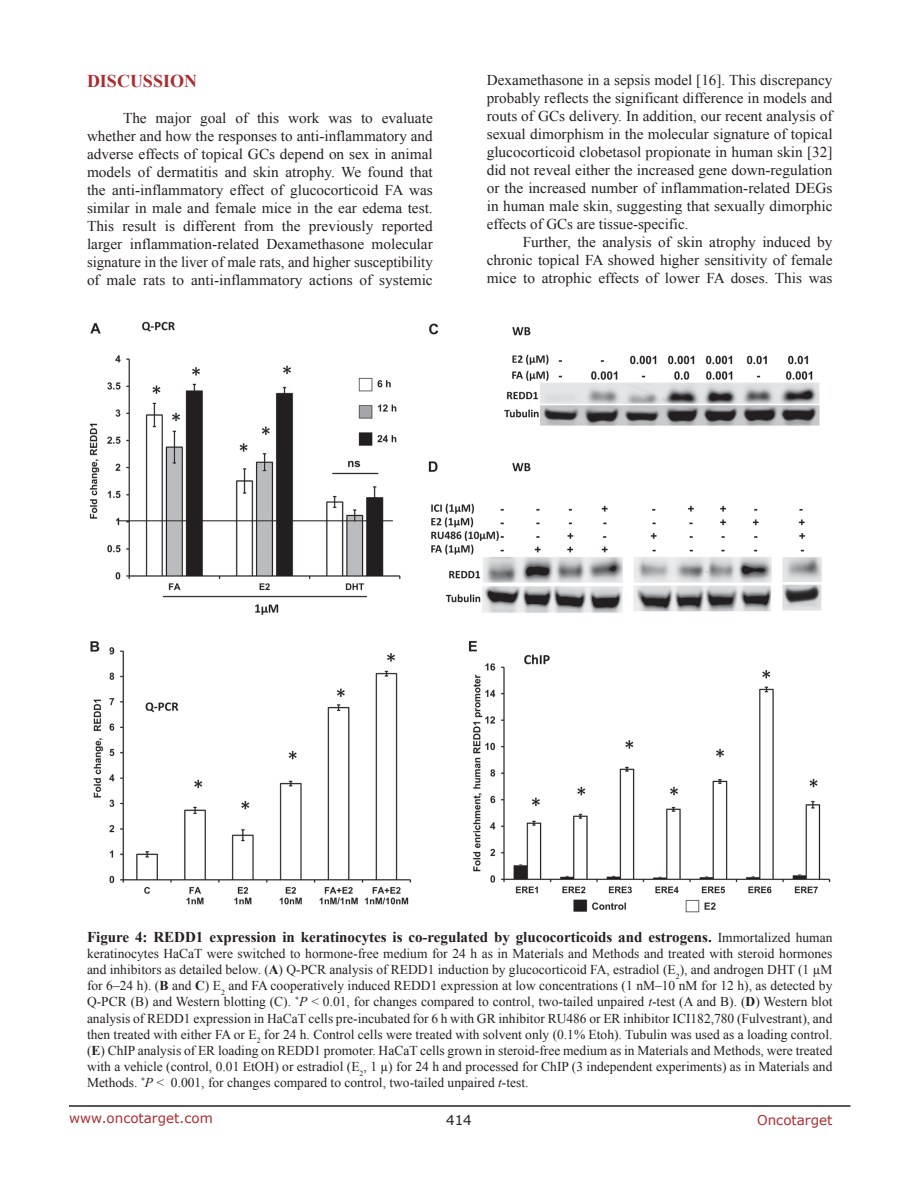
<style>
.page{position:relative;width:918px;height:1188px;background:#fff}
.page>*{position:absolute;margin:0;border:0;box-sizing:border-box;transform-origin:0 0}
.Heading{font:700 18px "Times New Roman";color:#ac2b31}
.BodyText{font:15px/18px "Times New Roman";color:#231f20;text-align:justify}
.FigureText{font:700 15px "Times New Roman";color:#231f20}
.FigureText-2{font:13.5px/16.2px "Times New Roman";color:#231f20;text-align:justify}
.t1{font:13.5px "Verdana";color:#ac2b31}
.t2{font:13.5px "Verdana";color:#231f20}
.s1{font-weight:400;font-size:13.5px}
.s2{font-weight:700}
.s3{font-style:italic}
</style>
<div class="page">
<hr style="left:69px;top:1105px;width:781px;height:2px;background:#231f20">
<img style="left:89px;top:321px;width:742px;height:592px">
<p class="Heading" style="left:87px;top:69px;width:112px">DISCUSSION</p>
<p class="BodyText" style="left:87px;top:109px;width:347px;text-indent:36px">The major goal of this work was to evaluate whether and how the responses to anti-inflammatory and adverse effects of topical GCs depend on sex in animal models of dermatitis and skin atrophy. We found that the anti-inflammatory effect of glucocorticoid FA was similar in male and female mice in the ear edema test.<br>This result is different from the previously reported larger inflammation-related Dexamethasone molecular signature in the liver of male rats, and higher susceptibility of male rats to anti-inflammatory actions of systemic</p>
<p class="BodyText" style="left:487px;top:71px;width:347px">Dexamethasone in a sepsis model [16]. This discrepancy probably reflects the significant difference in models and routs of GCs delivery. In addition, our recent analysis of sexual dimorphism in the molecular signature of topical glucocorticoid clobetasol propionate in human skin [32] did not reveal either the increased gene down-regulation or the increased number of inflammation-related DEGs in human male skin, suggesting that sexually dimorphic effects of GCs are tissue-specific.</p>
<p class="BodyText" style="left:487px;top:233px;width:347px;text-indent:36px">Further, the analysis of skin atrophy induced by chronic topical FA showed higher sensitivity of female mice to atrophic effects of lower FA doses. This was</p>
<p class="FigureText" style="left:87px;top:926px;width:747px">Figure 4: REDD1 expression in keratinocytes is co-regulated by glucocorticoids and estrogens. <span class="s1">Immortalized human</span></p>
<p class="FigureText-2" style="left:87px;top:945px;width:747px">keratinocytes HaCaT were switched to hormone-free medium for 24 h as in Materials and Methods and treated with steroid hormones and inhibitors as detailed below. (<span class="s2">A</span>) Q-PCR analysis of REDD1 induction by glucocorticoid FA, estradiol (E<sub>2</sub>), and androgen DHT (1 µM for 6–24 h). (<span class="s2">B</span> and <span class="s2">C</span>) E<sub>2</sub> and FA cooperatively induced REDD1 expression at low concentrations (1 nM–10 nM for 12 h), as detected by Q-PCR (B) and Western blotting (C). <sup>*</sup><span class="s3">P</span> &lt; 0.01, for changes compared to control, two-tailed unpaired <span class="s3">t</span>-test (A and B). (<span class="s2">D</span>) Western blot analysis of REDD1 expression in HaCaT cells pre-incubated for 6 h with GR inhibitor RU486 or ER inhibitor ICI182,780 (Fulvestrant), and then treated with either FA or E<sub>2</sub> for 24 h. Control cells were treated with solvent only (0.1% Etoh). Tubulin was used as a loading control. (<span class="s2">E</span>) ChIP analysis of ER loading on REDD1 promoter. HaCaT cells grown in steroid-free medium as in Materials and Methods, were treated with a vehicle (control, 0.01 EtOH) or estradiol (E<sub>2</sub>, 1 µ) for 24 h and processed for ChIP (3 independent experiments) as in Materials and Methods. <sup>*</sup><span class="s3">P</span> &lt; 0.001, for changes compared to control, two-tailed unpaired <span class="s3">t</span>-test.</p>
<p class="t1" style="left:69px;top:1109px;width:145px">www.oncotarget.com</p>
<p class="t2" style="left:446px;top:1111px;width:27px">414</p>
<p class="t1" style="left:757px;top:1111px;width:77px">Oncotarget</p>
</div>
